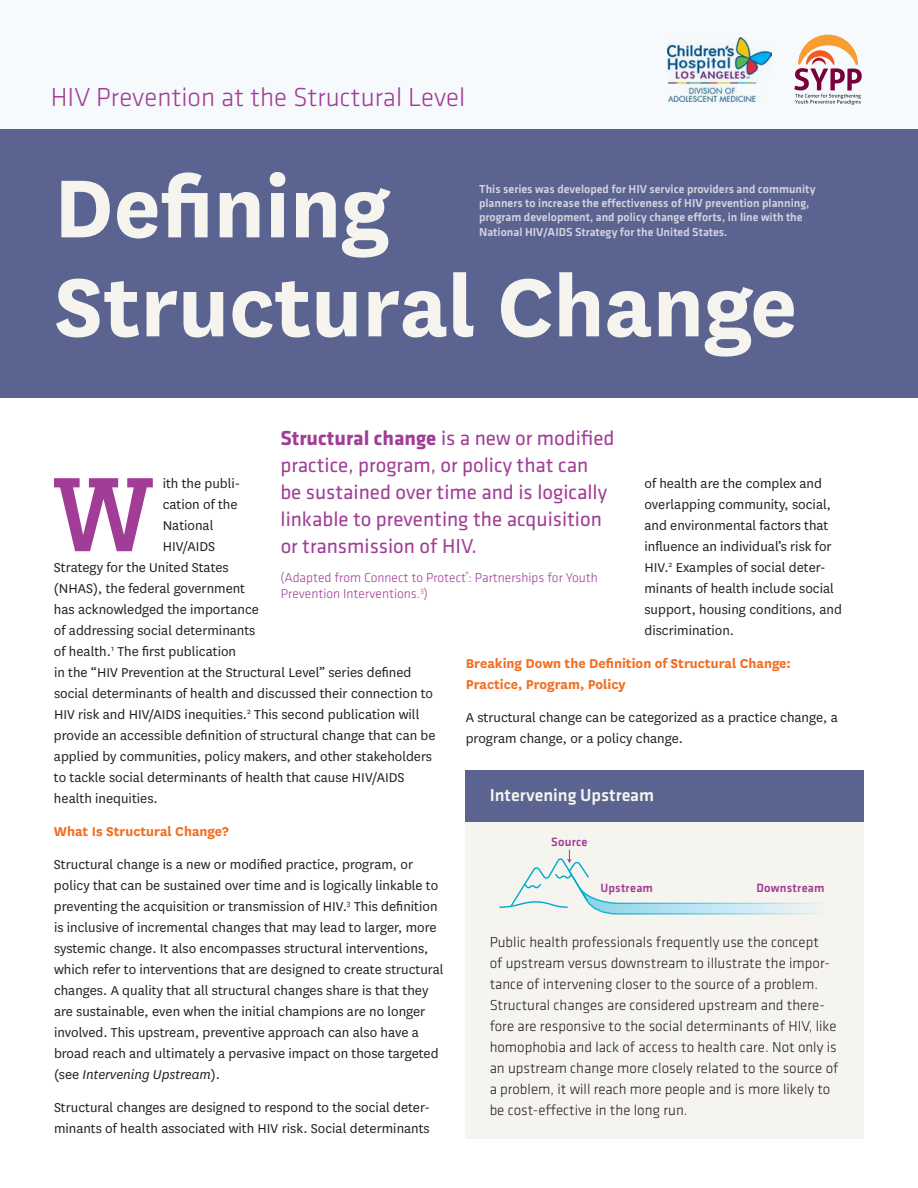
<style>
.page{position:relative;width:918px;height:1188px;background:#fff}
.page>*{position:absolute;margin:0;border:0;box-sizing:border-box;transform-origin:0 0}
.body_-_dropcap{font:500 109.5px "Zine Slab Dis";color:#a13d96}
.SeriesTitle{font:700 96px/99px "National";color:#f5f4ef}
.SeriesTitle-2{font:300 27px "Klavika";color:#a13d96}
.bg{font:21px/27px "Klavika";color:#a13d96}
.bg-2{font:500 18px "Klavika";color:#f5f4ef}
.body{font:15px/21px "National";color:#231f20}
.body_-_dropcap-2{font:15px "National";color:#231f20}
.bg-3{font:300 15px/21px "Klavika";color:#231f20}
.t1{font:700 15px/21px "National";color:#f36e21}
.bg-4{font:300 13.5px/16.5px "Klavika";color:#a13d96}
.t2{font:500 12.45px "Klavika";letter-spacing:.015em;color:#a13d96}
.SeriesTitle-3{font:500 12px/14.4px "Klavika";color:#d5d4e0}
.s1{font-weight:700}
.s2{font-style:italic}
</style>
<div class="page">
<div style="left:0;top:0;width:918px;height:335px;background:#f6fafc"></div>
<div style="left:0;top:130px;width:918px;height:268px;background:#5b6491"></div>
<svg style="left:794px;top:35px;width:68px;height:70px"></svg>
<div style="left:466px;top:788px;width:398px;height:351px;background:#f5f4ef"></div>
<div style="left:466px;top:770px;width:398px;height:52px;background:#5b6491"></div>
<img style="left:668px;top:38px;width:103px;height:64px">
<svg style="left:499px;top:850px;width:321px;height:65px"></svg>
<p class="SeriesTitle-2" style="left:51px;top:82px;width:416px">HIV Prevention at the Structural Level</p>
<p class="SeriesTitle" style="left:54px;top:152px;width:745px">Defining<br>Structural Change</p>
<p class="SeriesTitle-3" style="left:479px;top:182px;width:338px">This series was developed for HIV service providers and community planners to increase the effectiveness of HIV prevention planning, program development, and policy change efforts, in line with the National HIV/AIDS Strategy for the United States.</p>
<p class="bg" style="left:280px;top:425px;width:336px"><span class="s1">Structural change</span> is a new or modified practice, program, or policy that can<br>be sustained over time and is logically linkable to preventing the acquisition or transmission of HIV.</p>
<p class="bg-4" style="left:280px;top:569px;width:319px">(Adapted from Connect to Protect<sup>®</sup>: Partnerships for Youth<br>Prevention Interventions.<sup>3</sup>)</p>
<p class="body" style="left:644px;top:472px;width:199px">of health are the complex and overlapping community, social, and environmental factors that influence an individual’s risk for<br>HIV.<sup>2</sup> Examples of social deter&shy;minants of health include social support, housing conditions, and discrimination.</p>
<p class="t1" style="left:466px;top:652px;width:327px">Breaking Down the Definition of Structural Change:<br>Practice, Program, Policy</p>
<p class="body" style="left:466px;top:706px;width:374px">A structural change can be categorized as a practice change, a program change, or a policy change.</p>
<p class="body_-_dropcap" style="left:52px;top:460px;width:104px">W</p>
<p class="body_-_dropcap-2" style="left:163px;top:474px;width:79px">ith the publi-</p>
<p class="body_-_dropcap-2" style="left:163px;top:495px;width:76px">cation of the</p>
<p class="body_-_dropcap-2" style="left:163px;top:516px;width:52px">National</p>
<p class="body_-_dropcap-2" style="left:163px;top:537px;width:54px">HIV/AIDS</p>
<p class="body_-_dropcap-2" style="left:54px;top:558px;width:176px">Strategy for the United States</p>
<p class="body_-_dropcap-2" style="left:54px;top:579px;width:193px">(NHAS), the federal government</p>
<p class="body_-_dropcap-2" style="left:54px;top:600px;width:207px">has acknowledged the importance</p>
<p class="body_-_dropcap-2" style="left:54px;top:621px;width:203px">of addressing social determinants</p>
<p class="body_-_dropcap-2" style="left:54px;top:642px;width:184px">of health.<sup>1</sup> The first publication</p>
<p class="body_-_dropcap-2" style="left:54px;top:663px;width:359px">in the “HIV Prevention at the Structural Level” series defined</p>
<p class="body_-_dropcap-2" style="left:54px;top:684px;width:381px">social determinants of health and discussed their connection to</p>
<p class="body_-_dropcap-2" style="left:54px;top:705px;width:367px">HIV risk and HIV/AIDS inequities.<sup>2</sup> This second publication will</p>
<p class="body_-_dropcap-2" style="left:54px;top:726px;width:383px">provide an accessible definition of structural change that can be</p>
<p class="body_-_dropcap-2" style="left:54px;top:747px;width:380px">applied by communities, policy makers, and other stakeholders</p>
<p class="body_-_dropcap-2" style="left:54px;top:768px;width:352px">to tackle social determinants of health that cause HIV/AIDS</p>
<p class="body_-_dropcap-2" style="left:54px;top:789px;width:105px">health inequities.</p>
<p class="t1" style="left:54px;top:820px;width:176px">What Is Structural Change?</p>
<p class="body" style="left:54px;top:853px;width:391px">Structural change is a new or modified practice, program, or policy that can be sustained over time and is logically linkable to preventing the acquisition or transmission of HIV.<sup>3</sup> This definition is inclusive of incremental changes that may lead to larger, more systemic change. It also encompasses structural interventions, which refer to interventions that are designed to create structural changes. A quality that all structural changes share is that they are sustainable, even when the initial champions are no longer involved. This upstream, preventive approach can also have a broad reach and ultimately a pervasive impact on those targeted (see <span class="s2">Intervening Upstream</span>).</p>
<p class="body" style="left:54px;top:1096px;width:377px">Structural changes are designed to respond to the social deter&shy;minants of health associated with HIV risk. Social determinants</p>
<p class="bg-2" style="left:490px;top:785px;width:166px">Intervening Upstream</p>
<p class="t2" style="left:551px;top:835px;width:38px">Source</p>
<p class="t2" style="left:600px;top:881px;width:54px">Upstream</p>
<p class="t2" style="left:756px;top:881px;width:70px">Downstream</p>
<p class="bg-3" style="left:490px;top:932px;width:350px">Public health professionals frequently use the concept<br>of upstream versus downstream to illustrate the impor&shy;tance of intervening closer to the source of a problem.<br>Structural changes are considered upstream and there&shy;fore are responsive to the social determinants of HIV, like homophobia and lack of access to health care. Not only is an upstream change more closely related to the source of a problem, it will reach more people and is more likely to be cost-effective in the long run.</p>
</div>
